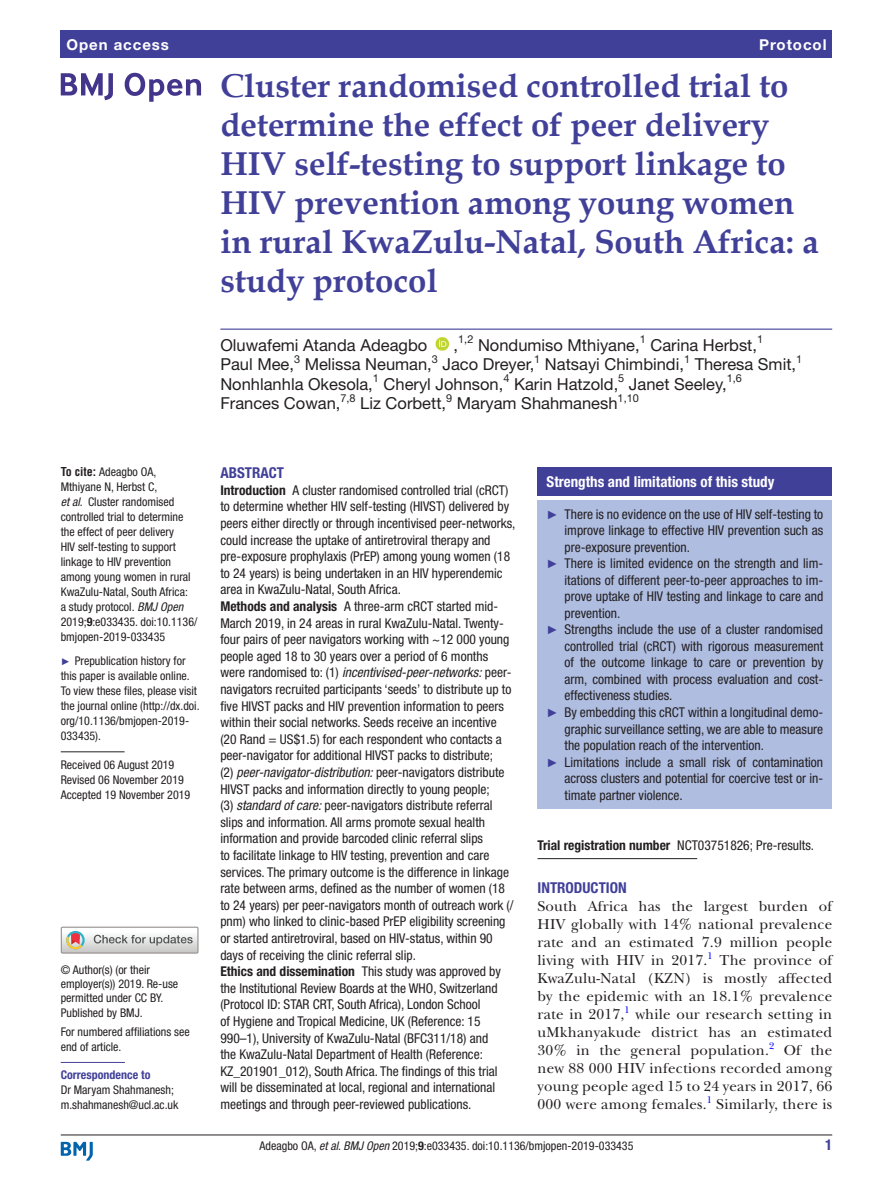
<style>
.page{position:relative;width:893px;height:1191px;background:#fff}
.page>*{position:absolute;margin:0;border:0;box-sizing:border-box;transform-origin:0 0}
.t1{font:700 33px/39px "Book Antiqua";color:#414099}
.t2{font:16.5px "Helvetica Neue LT Std";color:#231f20}
.t3{font:15px/18px "New Baskerville";letter-spacing:.015em;color:#231f20;text-align:justify}
.t4{font:700 condensed 15px "Helvetica Neue LT Std";color:#fff}
.t5{font:700 condensed 15px "Helvetica Neue LT Std";color:#414099}
.t6{font:700 15px "Helvetica Neue LT Std";letter-spacing:.065em;color:#fff}
.t7{font:condensed 13.5px/16.6px "Helvetica Neue LT Std";color:#231f20}
.t8{font:condensed 12px/15px "Helvetica Neue LT Std";color:#231f20}
.t9{font:700 condensed 12px "Helvetica Neue LT Std";color:#414099}
.t10{font:10.95px "Helvetica Neue LT Std";color:#231f20}
.t11{font:9.9px "New Baskerville";color:#00f}
.s1{font-family:"Helvetica LT Std";font-weight:700}
.s2{font-style:italic}
.s3{font-weight:700}
.s4{font-family:"Arial";font-stretch:normal;font-size:9.75px;color:#414099}
.s5{font-family:"Arial";font-stretch:normal;font-size:12px;color:#414099}
</style>
<div class="page">
<hr style="left:61px;top:1134px;width:771px;height:1px;background:#231f20">
<svg style="left:61px;top:1141px;width:32px;height:19px"></svg>
<div style="left:61px;top:31px;width:771px;height:27px;background:#414099"></div>
<hr style="left:220px;top:328px;width:612px;height:2px;background:#414099">
<svg style="left:436px;top:337px;width:13px;height:14px"></svg>
<hr style="left:61px;top:751px;width:64px;height:1px;background:#231f20">
<hr style="left:61px;top:1062px;width:64px;height:1px;background:#414099">
<svg style="left:61px;top:73px;width:52px;height:27px"></svg>
<svg style="left:125px;top:73px;width:76px;height:29px"></svg>
<div style="left:61px;top:926px;width:138px;height:27px;border:1px solid #969090"></div>
<svg style="left:61px;top:927px;width:137px;height:26px"></svg>
<div style="left:538px;top:467px;width:294px;height:29px;background:#414099"></div>
<div style="left:538px;top:500px;width:294px;height:308px;background:#afbde1"></div>
<hr style="left:538px;top:858px;width:159px;height:1px;background:#231f20">
<p class="t6" style="left:66px;top:35px;width:104px">Open access</p>
<p class="t6" style="left:759px;top:35px;width:69px">Protocol</p>
<h1 class="t1" style="left:220px;top:66px;width:600px">Cluster randomised controlled trial to determine the effect of peer delivery HIV self-testing to support linkage to HIV prevention among young women in rural KwaZulu-Natal, South Africa: a study protocol</h1>
<p class="t2" style="left:220px;top:335px;width:208px">Oluwafemi Atanda Adeagbo</p>
<p class="t2" style="left:454px;top:335px;width:6px">,</p>
<p class="t10" style="left:458px;top:333px;width:17px">1,2</p>
<p class="t2" style="left:478px;top:335px;width:163px">Nondumiso Mthiyane,</p>
<p class="t10" style="left:640px;top:333px;width:8px">1</p>
<p class="t2" style="left:650px;top:335px;width:108px">Carina Herbst,</p>
<p class="t10" style="left:757px;top:333px;width:8px">1</p>
<p class="t2" style="left:220px;top:354px;width:75px">Paul Mee,</p>
<p class="t10" style="left:294px;top:352px;width:8px">3</p>
<p class="t2" style="left:305px;top:354px;width:129px">Melissa Neuman,</p>
<p class="t10" style="left:432px;top:352px;width:8px">3</p>
<p class="t2" style="left:443px;top:354px;width:93px">Jaco Dreyer,</p>
<p class="t10" style="left:534px;top:352px;width:8px">1</p>
<p class="t2" style="left:545px;top:354px;width:141px">Natsayi Chimbindi,</p>
<p class="t10" style="left:684px;top:352px;width:8px">1</p>
<p class="t2" style="left:695px;top:354px;width:103px">Theresa Smit,</p>
<p class="t10" style="left:796px;top:352px;width:8px">1</p>
<p class="t2" style="left:220px;top:374px;width:154px">Nonhlanhla Okesola,</p>
<p class="t10" style="left:373px;top:372px;width:8px">1</p>
<p class="t2" style="left:384px;top:374px;width:121px">Cheryl Johnson,</p>
<p class="t10" style="left:503px;top:372px;width:8px">4</p>
<p class="t2" style="left:514px;top:374px;width:106px">Karin Hatzold,</p>
<p class="t10" style="left:618px;top:372px;width:8px">5</p>
<p class="t2" style="left:629px;top:374px;width:99px">Janet Seeley,</p>
<p class="t10" style="left:727px;top:372px;width:17px">1,6</p>
<p class="t2" style="left:220px;top:393px;width:122px">Frances Cowan,</p>
<p class="t10" style="left:340px;top:391px;width:17px">7,8</p>
<p class="t2" style="left:360px;top:393px;width:87px">Liz Corbett,</p>
<p class="t10" style="left:446px;top:391px;width:8px">9</p>
<p class="t2" style="left:457px;top:393px;width:162px">Maryam Shahmanesh</p>
<p class="t10" style="left:618px;top:391px;width:23px">1,10</p>
<p class="t8" style="left:61px;top:464px;width:138px"><span class="s1">To cite:</span> Adeagbo OA,<br>Mthiyane N, Herbst C,<br><span class="s2">et al</span>. Cluster randomised controlled trial to determine the effect of peer delivery<br>HIV self-testing to support linkage to HIV prevention among young women in rural<br>KwaZulu-Natal, South Africa:<br>a study protocol. <span class="s2">BMJ Open<br></span>2019;<span class="s3">9</span>:e033435. doi:10.1136/ bmjopen-2019-033435</p>
<p class="t8" style="left:61px;top:653px;width:140px"><span class="s4">►</span> Prepublication history for this paper is available online.<br>To view these files, please visit the journal online (http://dx.doi. org/10.1136/bmjopen-2019-<br>033435).</p>
<p class="t8" style="left:61px;top:757px;width:131px">Received 06 August 2019<br>Revised 06 November 2019<br>Accepted 19 November 2019</p>
<p class="t8" style="left:61px;top:962px;width:119px;line-height:14.4px">© Author(s) (or their employer(s)) 2019. Re-use permitted under CC BY.<br>Published by BMJ.</p>
<p class="t8" style="left:61px;top:1024px;width:130px">For numbered affiliations see end of article.</p>
<p class="t9" style="left:61px;top:1067px;width:91px">Correspondence to</p>
<p class="t8" style="left:61px;top:1082px;width:119px">Dr Maryam Shahmanesh; m.shahmanesh@ucl.ac.uk</p>
<p class="t5" style="left:220px;top:464px;width:65px">Abstract</p>
<p class="t7" style="left:220px;top:481px;width:297px"><span class="s3">Introduction</span> A cluster randomised controlled trial (cRCT) to determine whether HIV self-testing (HIVST) delivered by peers either directly or through incentivised peer-networks, could increase the uptake of antiretroviral therapy and pre-exposure prophylaxis (PrEP) among young women (18 to 24 years) is being undertaken in an HIV hyperendemic area in KwaZulu-Natal, South Africa.<br><span class="s3">Methods and analysis</span> A three-arm cRCT started mid-March 2019, in 24 areas in rural KwaZulu-Natal. Twenty&shy;four pairs of peer navigators working with ~12 000 young people aged 18 to 30 years over a period of 6 months were randomised to: (1) <span class="s2">incentivised-peer-networks:</span> peer&shy;navigators recruited participants ‘seeds’ to distribute up to five HIVST packs and HIV prevention information to peers within their social networks. Seeds receive an incentive (20 Rand = US$1.5) for each respondent who contacts a peer-navigator for additional HIVST packs to distribute;<br>(2) <span class="s2">peer-navigator-distribution:</span> peer-navigators distribute HIVST packs and information directly to young people;<br>(3) <span class="s2">standard of care:</span> peer-navigators distribute referral slips and information. All arms promote sexual health information and provide barcoded clinic referral slips<br>to facilitate linkage to HIV testing, prevention and care services. The primary outcome is the difference in linkage rate between arms, defined as the number of women (18 to 24 years) per peer-navigators month of outreach work (/ pnm) who linked to clinic-based PrEP eligibility screening or started antiretroviral, based on HIV-status, within 90 days of receiving the clinic referral slip.<br><span class="s3">Ethics and dissemination</span> This study was approved by the Institutional Review Boards at the WHO, Switzerland (Protocol ID: STAR CRT, South Africa), London School<br>of Hygiene and Tropical Medicine, UK (Reference: 15<br>990–1), University of KwaZulu-Natal (BFC311/18) and<br>the KwaZulu-Natal Department of Health (Reference:<br>KZ_201901_012), South Africa. The findings of this trial will be disseminated at local, regional and international meetings and through peer-reviewed publications.</p>
<p class="t4" style="left:547px;top:473px;width:229px">Strengths and limitations of this study</p>
<p class="t7" style="left:547px;top:506px;width:278px"><span class="s5">►</span> There is no evidence on the use of HIV self-testing to</p>
<p class="t7" style="left:565px;top:522px;width:260px">improve linkage to effective HIV prevention such as</p>
<p class="t7" style="left:565px;top:539px;width:127px">pre-exposure prevention.</p>
<p class="t7" style="left:547px;top:555px;width:278px"><span class="s5">►</span> There is limited evidence on the strength and lim-</p>
<p class="t7" style="left:565px;top:572px;width:260px">itations of different peer-to-peer approaches to im-</p>
<p class="t7" style="left:565px;top:588px;width:260px">prove uptake of HIV testing and linkage to care and</p>
<p class="t7" style="left:565px;top:605px;width:57px">prevention.</p>
<p class="t7" style="left:547px;top:621px;width:278px"><span class="s5">►</span> Strengths include the use of a cluster randomised</p>
<p class="t7" style="left:565px;top:638px;width:260px">controlled trial (cRCT) with rigorous measurement</p>
<p class="t7" style="left:565px;top:654px;width:260px">of the outcome linkage to care or prevention by</p>
<p class="t7" style="left:565px;top:671px;width:260px">arm, combined with process evaluation and cost-</p>
<p class="t7" style="left:565px;top:687px;width:109px">effectiveness studies.</p>
<p class="t7" style="left:547px;top:704px;width:278px"><span class="s5">►</span> By embedding this cRCT within a longitudinal demo-</p>
<p class="t7" style="left:565px;top:720px;width:260px">graphic surveillance setting, we are able to measure</p>
<p class="t7" style="left:565px;top:737px;width:201px">the population reach of the intervention.</p>
<p class="t7" style="left:547px;top:753px;width:278px"><span class="s5">►</span> Limitations include a small risk of contamination</p>
<p class="t7" style="left:565px;top:770px;width:260px">across clusters and potential for coercive test or in-</p>
<p class="t7" style="left:565px;top:786px;width:120px">timate partner violence.</p>
<p class="t7" style="left:538px;top:836px;width:278px"><span class="s3">Trial registration number</span> NCT03751826; Pre-results.</p>
<p class="t5" style="left:538px;top:879px;width:91px">Introduction</p>
<p class="t3" style="left:538px;top:897px;width:296px">South Africa has the largest burden of HIV globally with 14% national prevalence rate and an estimated 7.9 million people living with HIV in 2017.</p>
<p class="t11" style="left:708px;top:949px;width:7px">1</p>
<p class="t3" style="left:538px;top:951px;width:296px;text-indent:182px">The province of KwaZulu-Natal (KZN) is mostly affected by the epidemic with an 18.1% prevalence rate in 2017,<sup>1</sup> while our research setting in uMkhanyakude district has an estimated 30% in the general population.</p>
<p class="t11" style="left:769px;top:1039px;width:7px">2</p>
<p class="t3" style="left:538px;top:1041px;width:296px;text-indent:246px">Of the new 88 000 HIV infections recorded among young people aged 15 to 24 years in 2017, 66<br>000 were among females.</p>
<p class="t11" style="left:707px;top:1093px;width:7px">1</p>
<p class="t3" style="left:716px;top:1095px;width:117px">Similarly, there is</p>
<p class="t8" style="left:259px;top:1137px;width:375px">Adeagbo OA, <span class="s2">et al</span>. <span class="s2">BMJ Open</span> 2019;<span class="s3">9</span>:e033435. doi:10.1136/bmjopen-2019-033435</p>
<p class="t5" style="left:825px;top:1135px;width:9px">1</p>
</div>
